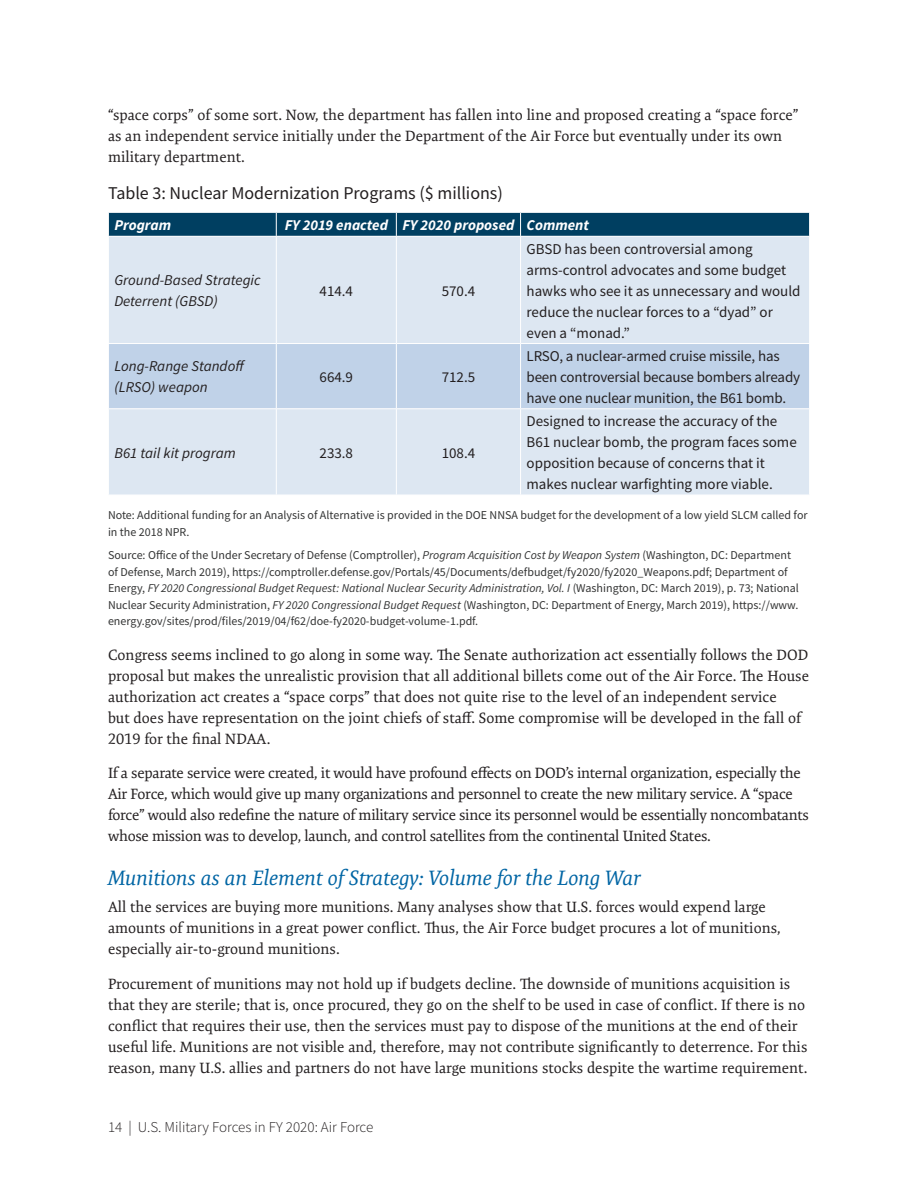
<style>
.page{position:relative;width:918px;height:1188px;background:#fff}
.page>*{position:absolute;margin:0;border:0;box-sizing:border-box;transform-origin:0 0}
.t1{font:italic 21px "Expo Serif Pro";color:#0065a4}
.t2{font:18px "Source Sans Pro";color:#231f20}
.t3{font:15px/21px "Expo Serif Pro";color:#231f20}
.t4{font:15px/21px "Source Sans Pro";color:#231f20}
.t5{font:15px/21px "Expo Serif Pro";letter-spacing:-.02em;color:#231f20}
.t6{font:italic 15px/21px "Source Sans Pro";color:#231f20}
.t7{font:italic 700 15px "Source Sans Pro";color:#fff}
.t8{font:300 15px "Source Sans Pro";color:#231f20}
.t9{font:12px/16.5px "Source Sans Pro";color:#333434}
.s1{font-style:italic}
</style>
<div class="page">
<div style="left:109px;top:237px;width:700px;height:258px;background:#dde7f2"></div>
<div style="left:109px;top:344px;width:700px;height:64px;background:#c0d2e8"></div>
<svg style="left:108px;top:212px;width:702px;height:24px;background:#0e4969"></svg>
<hr style="left:276px;top:237px;width:1px;height:106px;background:#fff">
<hr style="left:396px;top:237px;width:1px;height:106px;background:#fff">
<hr style="left:520px;top:237px;width:1px;height:106px;background:#fff">
<hr style="left:108px;top:343px;width:168px;height:1px;background:#fff">
<hr style="left:276px;top:343px;width:120px;height:1px;background:#fff">
<hr style="left:276px;top:344px;width:1px;height:64px;background:#fff">
<hr style="left:396px;top:343px;width:125px;height:1px;background:#fff">
<hr style="left:396px;top:344px;width:1px;height:64px;background:#fff">
<hr style="left:521px;top:343px;width:289px;height:1px;background:#fff">
<hr style="left:520px;top:344px;width:1px;height:64px;background:#fff">
<hr style="left:108px;top:408px;width:168px;height:1px;background:#fff">
<hr style="left:276px;top:408px;width:120px;height:1px;background:#fff">
<hr style="left:276px;top:409px;width:1px;height:86px;background:#fff">
<hr style="left:396px;top:408px;width:125px;height:1px;background:#fff">
<hr style="left:396px;top:409px;width:1px;height:86px;background:#fff">
<hr style="left:521px;top:408px;width:289px;height:1px;background:#fff">
<hr style="left:520px;top:409px;width:1px;height:86px;background:#fff">
<p class="t3" style="left:108px;top:104px;width:692px">“space corps” of some sort. Now, the department has fallen into line and proposed creating a “space force” as an independent service initially under the Department of the Air Force but eventually under its own military department.</p>
<p class="t2" style="left:108px;top:182px;width:396px">Table 3: Nuclear Modernization Programs ($ millions)</p>
<p class="t7" style="left:114px;top:214px;width:58px">Program</p>
<p class="t7" style="left:285px;top:214px;width:306px">FY 2019 enacted FY 2020 proposed Comment</p>
<p class="t6" style="left:114px;top:269px;width:148px">Ground-Based Strategic<br>Deterrent (GBSD)</p>
<p class="t4" style="left:320px;top:280px;width:35px">414.4</p>
<p class="t4" style="left:442px;top:280px;width:35px">570.4</p>
<p class="t6" style="left:114px;top:356px;width:133px">Long-Range Standoff (LRSO) weapon</p>
<p class="t4" style="left:320px;top:366px;width:35px">664.9</p>
<p class="t4" style="left:442px;top:366px;width:35px">712.5</p>
<p class="t4" style="left:527px;top:238px;width:275px">GBSD has been controversial among arms-control advocates and some budget hawks who see it as unnecessary and would reduce the nuclear forces to a “dyad” or even a “monad.”</p>
<p class="t4" style="left:527px;top:345px;width:275px">LRSO, a nuclear-armed cruise missile, has been controversial because bombers already have one nuclear munition, the B61 bomb.</p>
<p class="t4" style="left:527px;top:410px;width:272px">Designed to increase the accuracy of the B61 nuclear bomb, the program faces some opposition because of concerns that it makes nuclear warfighting more viable.</p>
<p class="t9" style="left:108px;top:507px;width:701px">Note: Additional funding for an Analysis of Alternative is provided in the DOE NNSA budget for the development of a low yield SLCM called for in the 2018 NPR.</p>
<p class="t9" style="left:108px;top:547px;width:692px">Source: Office of the Under Secretary of Defense (Comptroller), <span class="s1">Program Acquisition Cost by Weapon System</span> (Washington, DC: Department of Defense, March 2019), https://comptroller.defense.gov/Portals/45/Documents/defbudget/fy2020/fy2020_Weapons.pdf; Department of Energy, <span class="s1">FY 2020 Congressional Budget Request: National Nuclear Security Administration, Vol. I</span> (Washington, DC: March 2019), p. 73; National Nuclear Security Administration, <span class="s1">FY 2020 Congressional Budget Request</span> (Washington, DC: Department of Energy, March 2019), https://www. energy.gov/sites/prod/files/2019/04/f62/doe-fy2020-budget-volume-1.pdf.</p>
<p class="t3" style="left:108px;top:644px;width:703px">Congress seems inclined to go along in some way. The Senate authorization act essentially follows the DOD proposal but makes the unrealistic provision that all additional billets come out of the Air Force. The House authorization act creates a “space corps” that does not quite rise to the level of an independent service<br>but does have representation on the joint chiefs of staff. Some compromise will be developed in the fall of 2019 for the final NDAA.</p>
<p class="t5" style="left:108px;top:762px;width:703px">If a separate service were created, it would have profound effects on DOD’s internal organization, especially the Air Force, which would give up many organizations and personnel to create the new military service. A “space force” would also redefine the nature of military service since its personnel would be essentially noncombatants whose mission was to develop, launch, and control satellites from the continental United States.</p>
<h1 class="t1" style="left:108px;top:865px;width:534px">Munitions as an Element of Strategy: Volume for the Long War</h1>
<p class="t3" style="left:108px;top:897px;width:674px">All the services are buying more munitions. Many analyses show that U.S. forces would expend large amounts of munitions in a great power conflict. Thus, the Air Force budget procures a lot of munitions, especially air-to-ground munitions.</p>
<p class="t3" style="left:108px;top:973px;width:701px">Procurement of munitions may not hold up if budgets decline. The downside of munitions acquisition is that they are sterile; that is, once procured, they go on the shelf to be used in case of conflict. If there is no conflict that requires their use, then the services must pay to dispose of the munitions at the end of their useful life. Munitions are not visible and, therefore, may not contribute significantly to deterrence. For this reason, many U.S. allies and partners do not have large munitions stocks despite the wartime requirement.</p>
<p class="t6" style="left:114px;top:442px;width:123px">B61 tail kit program</p>
<p class="t4" style="left:320px;top:442px;width:35px">233.8</p>
<p class="t4" style="left:442px;top:442px;width:35px">108.4</p>
<p class="t8" style="left:108px;top:1118px;width:267px">14 | U.S. Military Forces in FY 2020: Air Force</p>
</div>
